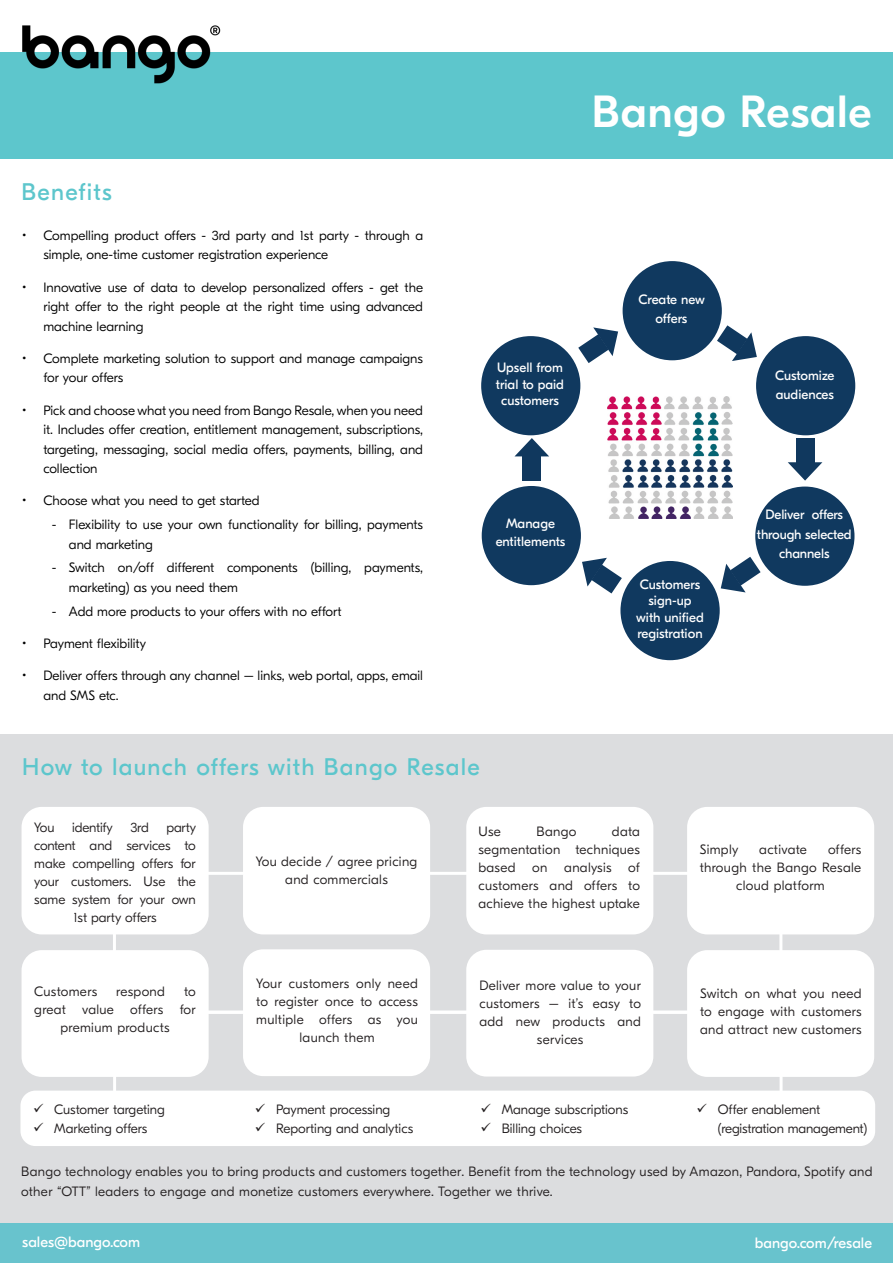
<style>
.page{position:relative;width:893px;height:1263px;background:#fff}
.page>*{position:absolute;margin:0;border:0;box-sizing:border-box;transform-origin:0 0}
.Title_blue_data_shee{font:500 45px "GT Eesti Pro Display";letter-spacing:.02em;color:#fff}
.Datasheet_body_text{font:24px "GT Eesti Pro Display";letter-spacing:.05em;color:#5dc6cc}
.t1{font:15px "GT Eesti Pro Display";color:#fff}
.t2{font:300 13.5px/19.5px "GT Eesti Pro Display";color:#000001}
.Datasheet_body_text-2{font:300 13.5px/18px "GT Eesti Pro Display";letter-spacing:.025em;color:#231f20;text-align:center}
.Datasheet_body_text-3{font:300 13.5px "GT Eesti Pro Display";color:#231f20}
.Datasheet_body_text-4{font:13.5px/16.5px "GT Eesti Pro Display";color:#fff;text-align:center}
.Datasheet_body_text-5{font:300 13.5px/19.5px "GT Eesti Pro Display";letter-spacing:-.01em;color:#231f20}
</style>
<div class="page">
<div style="left:0;top:734px;width:893px;height:503px;background:#dcdddf"></div>
<div style="left:0;top:52px;width:893px;height:106px;background:#5dc6cc"></div>
<img style="left:22px;top:25px;width:198px;height:59px">
<div style="left:0;top:1224px;width:893px;height:39px;background:#68c3cd"></div>
<div style="left:245px;top:809px;width:183px;height:123px;background:#fff;border-radius:18px"></div>
<div style="left:243px;top:807px;width:187px;height:127px;border:4px solid #fff;border-radius:18px"></div>
<div style="left:689px;top:809px;width:183px;height:123px;background:#fff;border-radius:18px"></div>
<div style="left:687px;top:807px;width:187px;height:127px;border:4px solid #fff;border-radius:18px"></div>
<div style="left:468px;top:809px;width:183px;height:123px;background:#fff;border-radius:18px"></div>
<div style="left:466px;top:807px;width:187px;height:127px;border:4px solid #fff;border-radius:18px"></div>
<div style="left:24px;top:809px;width:182px;height:123px;background:#fff;border-radius:18px"></div>
<div style="left:22px;top:807px;width:187px;height:127px;border:4px solid #fff;border-radius:18px"></div>
<div style="left:245px;top:951px;width:183px;height:123px;background:#fff;border-radius:18px"></div>
<div style="left:243px;top:949px;width:187px;height:127px;border:4px solid #fff;border-radius:18px"></div>
<div style="left:689px;top:952px;width:183px;height:123px;background:#fff;border-radius:18px"></div>
<div style="left:687px;top:950px;width:187px;height:127px;border:4px solid #fff;border-radius:18px"></div>
<div style="left:468px;top:952px;width:183px;height:122px;background:#fff;border-radius:18px"></div>
<div style="left:466px;top:950px;width:187px;height:126px;border:4px solid #fff;border-radius:18px"></div>
<div style="left:24px;top:952px;width:182px;height:123px;background:#fff;border-radius:18px"></div>
<div style="left:22px;top:950px;width:187px;height:127px;border:4px solid #fff;border-radius:18px"></div>
<div style="left:23px;top:1093px;width:850px;height:51px;background:#fff;border-radius:13px"></div>
<div style="left:20px;top:1090px;width:855px;height:56px;border:4px solid #fff;border-radius:13px"></div>
<img style="left:607px;top:397px;width:125px;height:121px">
<div style="left:623px;top:261px;width:99px;height:99px;background:#10395f;border-radius:50%"></div>
<div style="left:756px;top:336px;width:99px;height:99px;background:#10395f;border-radius:50%"></div>
<div style="left:482px;top:486px;width:99px;height:99px;background:#10395f;border-radius:50%"></div>
<div style="left:620px;top:561px;width:100px;height:99px;background:#10395f;border-radius:50%"></div>
<div style="left:755px;top:486px;width:99px;height:100px;background:#10395f;border-radius:50%"></div>
<div style="left:481px;top:336px;width:99px;height:99px;background:#10395f;border-radius:50%"></div>
<svg style="left:578px;top:327px;width:40px;height:36px"></svg>
<svg style="left:582px;top:558px;width:40px;height:35px"></svg>
<svg style="left:721px;top:557px;width:40px;height:35px"></svg>
<svg style="left:717px;top:325px;width:40px;height:36px"></svg>
<div style="left:796px;top:438px;width:19px;height:25px;background:#10385e"></div>
<svg style="left:788px;top:462px;width:34px;height:19px"></svg>
<div style="left:522px;top:456px;width:19px;height:24px;background:#10385e"></div>
<svg style="left:515px;top:438px;width:34px;height:18px"></svg>
<p class="Datasheet_body_text" style="left:22px;top:179px;width:92px">Benefits</p>
<p class="t2" style="left:43px;top:226px;width:381px;text-indent:-21px">• Compelling product offers - 3rd party and 1st party - through a simple, one-time customer registration experience</p>
<p class="t2" style="left:43px;top:277px;width:381px;text-align:justify;text-indent:-21px">• Innovative use of data to develop personalized offers - get the right offer to the right people at the right time using advanced machine learning</p>
<p class="t2" style="left:43px;top:349px;width:381px;text-indent:-21px">• Complete marketing solution to support and manage campaigns for your offers</p>
<p class="t2" style="left:43px;top:400px;width:381px;text-align:justify;text-indent:-21px">• Pick and choose what you need from Bango Resale, when you need it. Includes offer creation, entitlement management, subscriptions, targeting, messaging, social media offers, payments, billing, and collection</p>
<p class="t2" style="left:22px;top:491px;width:239px">• Choose what you need to get started</p>
<p class="t2" style="left:69px;top:515px;width:356px;text-indent:-17px">- Flexibility to use your own functionality for billing, payments and marketing</p>
<p class="t2" style="left:69px;top:558px;width:356px;text-indent:-17px">- Switch on/off different components (billing, payments, marketing) as you need them</p>
<p class="t2" style="left:52px;top:601px;width:291px">- Add more products to your offers with no effort</p>
<p class="t2" style="left:22px;top:634px;width:125px">• Payment flexibility</p>
<p class="t2" style="left:43px;top:666px;width:381px;text-indent:-21px">• Deliver offers through any channel – links, web portal, apps, email and SMS etc.</p>
<p class="Datasheet_body_text-4" style="left:496px;top:360px;width:70px">Upsell from trial to paid customers</p>
<p class="Datasheet_body_text-4" style="left:496px;top:515px;width:71px;line-height:18px">Manage entitlements</p>
<p class="Datasheet_body_text" style="left:22px;top:754px;width:459px">How to launch offers with Bango Resale</p>
<p class="Title_blue_data_shee" style="left:592px;top:88px;width:281px">Bango Resale</p>
<p class="Datasheet_body_text-4" style="left:638px;top:289px;width:68px;line-height:19.5px">Create new offers</p>
<p class="Datasheet_body_text-4" style="left:636px;top:576px;width:69px">Customers sign-up with unified registration</p>
<p class="Datasheet_body_text-4" style="left:775px;top:366px;width:61px;line-height:19.5px;text-align:left">Customize audiences</p>
<p class="Datasheet_body_text-4" style="left:757px;top:505px;width:96px;line-height:19.5px">Deliver offers through selected channels</p>
<p class="Datasheet_body_text-2" style="left:34px;top:818px;width:22px">You</p>
<p class="Datasheet_body_text-5" style="left:72px;top:818px;width:42px">identify</p>
<p class="Datasheet_body_text-2" style="left:130px;top:818px;width:20px">3rd</p>
<p class="Datasheet_body_text-2" style="left:166px;top:818px;width:31px">party</p>
<p class="Datasheet_body_text-5" style="left:34px;top:836px;width:163px">content and services to</p>
<p class="Datasheet_body_text-3" style="left:34px;top:856px;width:163px">make compelling offers for</p>
<p class="Datasheet_body_text-3" style="left:34px;top:874px;width:163px">your customers. Use the</p>
<p class="Datasheet_body_text-3" style="left:34px;top:892px;width:163px">same system for your own</p>
<p class="Datasheet_body_text-3" style="left:73px;top:910px;width:85px">1st party offers</p>
<p class="Datasheet_body_text-2" style="left:34px;top:983px;width:64px">Customers</p>
<p class="Datasheet_body_text-2" style="left:116px;top:983px;width:50px">respond</p>
<p class="Datasheet_body_text-2" style="left:184px;top:983px;width:13px">to</p>
<p class="Datasheet_body_text-2" style="left:34px;top:1001px;width:163px">great value offers for</p>
<p class="Datasheet_body_text-2" style="left:61px;top:1019px;width:111px">premium products</p>
<p class="Datasheet_body_text-3" style="left:54px;top:1101px;width:112px">Customer targeting</p>
<p class="Datasheet_body_text-3" style="left:54px;top:1121px;width:95px">Marketing offers</p>
<p class="Datasheet_body_text-2" style="left:256px;top:852px;width:163px">You decide / agree pricing and commercials</p>
<p class="Datasheet_body_text-2" style="left:478px;top:823px;width:163px;text-align:justify;text-indent:134px">data segmentation techniques based on analysis of customers and offers to achieve the highest uptake</p>
<p class="Datasheet_body_text-2" style="left:478px;top:823px;width:24px">Use</p>
<p class="Datasheet_body_text-2" style="left:536px;top:823px;width:41px">Bango</p>
<p class="Datasheet_body_text-2" style="left:700px;top:840px;width:40px">Simply</p>
<p class="Datasheet_body_text-2" style="left:759px;top:840px;width:49px">activate</p>
<p class="Datasheet_body_text-2" style="left:828px;top:840px;width:35px">offers</p>
<p class="Datasheet_body_text-2" style="left:700px;top:858px;width:163px">through the Bango Resale</p>
<p class="Datasheet_body_text-2" style="left:736px;top:876px;width:90px">cloud platform</p>
<p class="Datasheet_body_text-2" style="left:256px;top:975px;width:163px">Your customers only need to register once to access multiple offers as you launch them</p>
<p class="Datasheet_body_text-2" style="left:479px;top:977px;width:163px">Deliver more value to your customers – it’s easy to add new products and services</p>
<p class="Datasheet_body_text-2" style="left:700px;top:985px;width:163px;text-align:justify">Switch on what you need to engage with customers and attract new customers</p>
<p class="Datasheet_body_text-3" style="left:276px;top:1101px;width:116px">Payment processing</p>
<p class="Datasheet_body_text-3" style="left:276px;top:1121px;width:138px">Reporting and analytics</p>
<p class="Datasheet_body_text-3" style="left:502px;top:1101px;width:128px">Manage subscriptions</p>
<p class="Datasheet_body_text-3" style="left:502px;top:1121px;width:82px">Billing choices</p>
<p class="Datasheet_body_text-5" style="left:718px;top:1099px;width:151px">Offer enablement (registration management)</p>
<p class="Datasheet_body_text-2" style="left:21px;top:1162px;width:853px;line-height:19.5px;text-align:left">Bango technology enables you to bring products and customers together. Benefit from the technology used by Amazon, Pandora, Spotify and other “OTT” leaders to engage and monetize customers everywhere. Together we thrive.</p>
<p class="t1" style="left:22px;top:1234px;width:119px">sales@bango.com</p>
<p class="t1" style="left:755px;top:1235px;width:119px">bango.com/resale</p>
</div>
